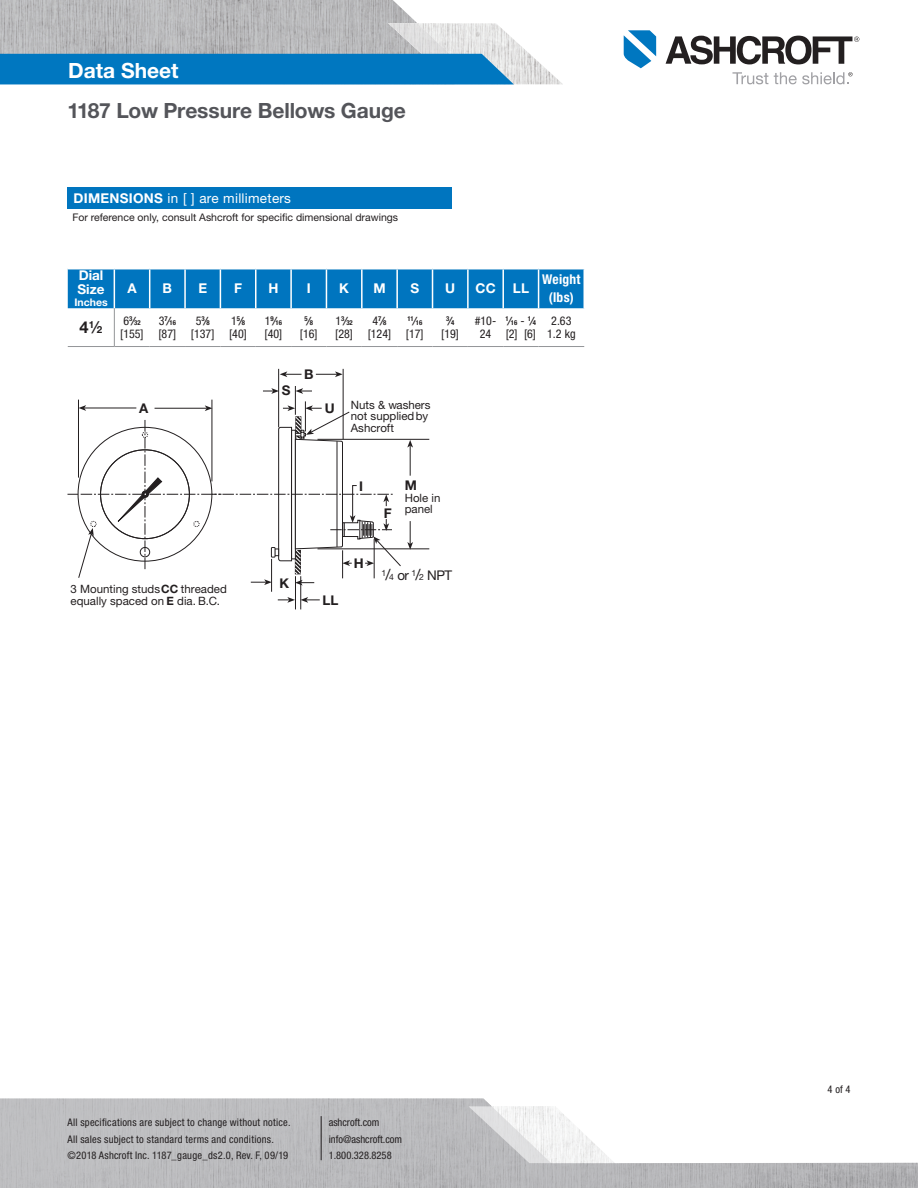
<style>
.page{position:relative;width:918px;height:1188px;background:#fff}
.page>*{position:absolute;margin:0;border:0;box-sizing:border-box;transform-origin:0 0}
.t1{font:700 21px "Helvetica Neue LT Pro";letter-spacing:-.005em;color:#54555a}
.t2{font:700 21px "Helvetica Neue LT Pro";color:#fff}
.Gauge_Size{font:700 16.35px "Helvetica Neue LT Pro";color:#231f20}
.t3{font:13.5px "Helvetica Neue LT Pro";letter-spacing:.02em;color:#fff}
.TABLE_Header{font:700 13.5px/13.2px "Helvetica Neue LT Pro";color:#fff}
.TABLE_Header-2{font:700 condensed 13.5px/18px "Helvetica Neue LT Pro";letter-spacing:.02em;color:#fff;text-align:center}
.t4{font:700 13.35px "Helvetica Neue LT Std";color:#231f20}
.t5{font:13.35px "Helvetica Neue LT Pro";color:#231f20}
.TABLE_Fractions{font:condensed 12px/13.4px "Helvetica Neue LT Pro";color:#231f20;text-align:center}
.t6{font:11.55px/11.4px "Helvetica Neue LT Pro";color:#231f20}
.t7{font:condensed 10.5px/16.5px "Helvetica Neue LT Pro";letter-spacing:.02em;color:#231f20}
.t8{font:10.5px "Helvetica Neue LT Pro";color:#231f20}
.t9{font:condensed 10.5px/16.5px "Helvetica Neue LT Pro";color:#231f20}
.TABLE_Header-3{font:700 10.5px "Helvetica Neue LT Pro";color:#fff}
.TABLE_Fractions-2{font:700 condensed 6.75px "Helvetica Neue LT Pro";color:#231f20}
.s1{font-weight:700}
.s2{font-size:9.9px}
.s3{font-weight:400;font-size:12px}
.s4{font-size:11.25px}
.s5{font-family:"Helvetica Neue LT Std";font-weight:700}
.s6{font-size:15.3px}
.s7{font-size:8.55px}
</style>
<div class="page">
<svg style="left:0;top:1098px;width:918px;height:90px;fill:#bdbdc0"></svg>
<svg style="left:468px;top:1106px;width:152px;height:57px"></svg>
<hr style="left:4px;top:84px;width:451px;height:1px;background:#ceced0">
<img style="left:0;top:0;width:417px;height:23px">
<svg style="left:732px;top:72px;width:36px;height:12px"></svg>
<svg style="left:624px;top:30px;width:32px;height:38px"></svg>
<svg style="left:666px;top:36px;width:193px;height:28px"></svg>
<svg style="left:0;top:23px;width:562px;height:61px;background:#70a5c5"></svg>
<svg style="left:774px;top:72px;width:79px;height:12px"></svg>
<hr style="left:321px;top:1116px;width:1px;height:44px;background:#231f20">
<div style="left:68px;top:269px;width:516px;height:39px;background:#0075bf"></div>
<hr style="left:114px;top:269px;width:1px;height:39px;background:#fff">
<hr style="left:149px;top:269px;width:1px;height:39px;background:#fff">
<hr style="left:184px;top:269px;width:2px;height:39px;background:#fff">
<hr style="left:220px;top:269px;width:1px;height:39px;background:#fff">
<hr style="left:255px;top:269px;width:2px;height:39px;background:#fff">
<hr style="left:290px;top:269px;width:2px;height:39px;background:#fff">
<hr style="left:326px;top:269px;width:1px;height:39px;background:#fff">
<hr style="left:361px;top:269px;width:2px;height:39px;background:#fff">
<hr style="left:396px;top:269px;width:2px;height:39px;background:#fff">
<hr style="left:432px;top:269px;width:1px;height:39px;background:#fff">
<hr style="left:467px;top:269px;width:2px;height:39px;background:#fff">
<hr style="left:502px;top:269px;width:2px;height:39px;background:#fff">
<hr style="left:538px;top:269px;width:1px;height:39px;background:#fff">
<hr style="left:114px;top:308px;width:1px;height:38px;background:#939598">
<hr style="left:68px;top:346px;width:46px;height:1px;background:#939598">
<hr style="left:114px;top:346px;width:36px;height:1px;background:#939598">
<hr style="left:150px;top:346px;width:35px;height:1px;background:#939598">
<hr style="left:185px;top:346px;width:35px;height:1px;background:#939598">
<hr style="left:220px;top:346px;width:36px;height:1px;background:#939598">
<hr style="left:256px;top:346px;width:35px;height:1px;background:#939598">
<hr style="left:291px;top:346px;width:35px;height:1px;background:#939598">
<hr style="left:326px;top:346px;width:36px;height:1px;background:#939598">
<hr style="left:362px;top:346px;width:35px;height:1px;background:#939598">
<hr style="left:397px;top:346px;width:36px;height:1px;background:#939598">
<hr style="left:433px;top:346px;width:35px;height:1px;background:#939598">
<hr style="left:468px;top:346px;width:35px;height:1px;background:#939598">
<hr style="left:503px;top:346px;width:36px;height:1px;background:#939598">
<hr style="left:539px;top:346px;width:45px;height:1px;background:#939598">
<hr style="left:278px;top:369px;width:1px;height:58px;background:#231f20">
<hr style="left:317px;top:439px;width:112px;height:1px;background:#231f20">
<svg style="left:278px;top:597px;width:17px;height:6px"></svg>
<svg style="left:301px;top:597px;width:19px;height:6px"></svg>
<hr style="left:300px;top:576px;width:1px;height:33px;background:#231f20">
<hr style="left:271px;top:559px;width:1px;height:33px;background:#231f20">
<hr style="left:295px;top:576px;width:1px;height:33px;background:#231f20">
<hr style="left:410px;top:446px;width:1px;height:30px;background:#231f20">
<hr style="left:317px;top:549px;width:112px;height:1px;background:#231f20">
<svg style="left:407px;top:440px;width:6px;height:8px"></svg>
<svg style="left:407px;top:521px;width:6px;height:29px"></svg>
<svg style="left:68px;top:386px;width:333px;height:200px"></svg>
<hr style="left:343px;top:369px;width:1px;height:70px;background:#231f20">
<svg style="left:280px;top:371px;width:22px;height:6px"></svg>
<svg style="left:316px;top:371px;width:27px;height:6px"></svg>
<div style="left:68px;top:187px;width:384px;height:22px;background:#0075bf"></div>
<h1 class="t2" style="left:68px;top:57px;width:112px">Data Sheet</h1>
<h1 class="t1" style="left:68px;top:98px;width:340px">1187 Low Pressure Bellows Gauge</h1>
<p class="t3" style="left:74px;top:189px;width:219px"><span class="s1">DIMENSIONS</span> in [ ] are millimeters</p>
<p class="t8" style="left:72px;top:211px;width:327px">For reference only, consult Ashcroft for specific dimensional drawings</p>
<p class="TABLE_Header" style="left:78px;top:269px;width:28px">Dial<br>Size</p>
<p class="TABLE_Header-3" style="left:74px;top:296px;width:35px">Inches</p>
<p class="TABLE_Header" style="left:127px;top:282px;width:11px">A</p>
<p class="TABLE_Header" style="left:163px;top:282px;width:11px">B</p>
<p class="TABLE_Header" style="left:198px;top:282px;width:10px">E</p>
<p class="TABLE_Header" style="left:234px;top:282px;width:10px">F</p>
<p class="TABLE_Header" style="left:268px;top:282px;width:12px">H</p>
<p class="TABLE_Header" style="left:307px;top:282px;width:5px">I</p>
<p class="TABLE_Header" style="left:339px;top:282px;width:11px">K</p>
<p class="TABLE_Header" style="left:373px;top:282px;width:14px">M</p>
<p class="TABLE_Header" style="left:410px;top:282px;width:10px">S</p>
<p class="TABLE_Header" style="left:445px;top:282px;width:12px">U</p>
<p class="TABLE_Header" style="left:475px;top:282px;width:22px">CC</p>
<p class="TABLE_Header" style="left:513px;top:282px;width:18px">LL</p>
<p class="TABLE_Header-2" style="left:542px;top:271px;width:40px">Weight (lbs)</p>
<p class="Gauge_Size" style="left:80px;top:317px;width:24px">4<sup>1</sup>⁄<span class="s2">2</span></p>
<p class="TABLE_Fractions-2" style="left:123px;top:319px;width:19px"><span class="s3">6</span>3<span class="s4">⁄</span>32</p>
<p class="TABLE_Fractions" style="left:120px;top:327px;width:25px">[155]</p>
<p class="TABLE_Fractions-2" style="left:159px;top:319px;width:19px"><span class="s3">3</span>7<span class="s4">⁄</span>16</p>
<p class="TABLE_Fractions" style="left:159px;top:327px;width:19px">[87]</p>
<p class="TABLE_Fractions-2" style="left:196px;top:317px;width:16px"><span class="s3">5</span>3<span class="s4">⁄</span>8</p>
<p class="TABLE_Fractions" style="left:191px;top:327px;width:25px">[137]</p>
<p class="TABLE_Fractions-2" style="left:231px;top:317px;width:16px"><span class="s3">1</span>5<span class="s4">⁄</span>8</p>
<p class="TABLE_Fractions" style="left:229px;top:327px;width:19px">[40]</p>
<p class="t4" style="left:139px;top:400px;width:11px">A</p>
<p class="TABLE_Fractions-2" style="left:265px;top:319px;width:19px"><span class="s3">1</span>9<span class="s4">⁄</span>16</p>
<p class="TABLE_Fractions" style="left:265px;top:327px;width:19px">[40]</p>
<p class="TABLE_Fractions-2" style="left:305px;top:317px;width:10px">5<span class="s4">⁄</span>8</p>
<p class="TABLE_Fractions" style="left:300px;top:327px;width:19px">[16]</p>
<p class="TABLE_Fractions-2" style="left:335px;top:319px;width:19px"><span class="s3">1</span>3<span class="s4">⁄</span>32</p>
<p class="TABLE_Fractions" style="left:335px;top:327px;width:19px">[28]</p>
<p class="TABLE_Fractions-2" style="left:372px;top:317px;width:16px"><span class="s3">4</span>7<span class="s4">⁄</span>8</p>
<p class="TABLE_Fractions" style="left:368px;top:327px;width:25px">[124]</p>
<p class="TABLE_Fractions-2" style="left:407px;top:317px;width:16px">11<span class="s4">⁄</span>16</p>
<p class="TABLE_Fractions" style="left:406px;top:327px;width:19px">[17]</p>
<p class="t4" style="left:282px;top:382px;width:10px">S</p>
<p class="t4" style="left:304px;top:366px;width:11px">B</p>
<p class="t4" style="left:325px;top:400px;width:11px">U</p>
<p class="t6" style="left:351px;top:399px;width:81px">Nuts &amp; washers not supplied by<br>Ashcroft</p>
<p class="TABLE_Fractions-2" style="left:446px;top:317px;width:10px">3<span class="s4">⁄</span>4</p>
<p class="TABLE_Fractions" style="left:441px;top:327px;width:19px">[19]</p>
<p class="TABLE_Fractions" style="left:475px;top:314px;width:23px">#10-<br>24</p>
<p class="TABLE_Fractions-2" style="left:506px;top:319px;width:32px">1<span class="s4">⁄</span>16 <span class="s3">-</span> 1<span class="s4">⁄</span>4</p>
<p class="TABLE_Fractions" style="left:506px;top:327px;width:32px">[2] [6]</p>
<p class="TABLE_Fractions" style="left:551px;top:314px;width:22px">2.63</p>
<p class="TABLE_Fractions" style="left:547px;top:327px;width:30px">1.2 kg</p>
<p class="t6" style="left:71px;top:583px;width:158px">3 Mounting studs <span class="s5">CC</span> threaded equally spaced on <span class="s5">E</span> dia. B.C.</p>
<p class="t4" style="left:280px;top:575px;width:11px">K</p>
<p class="t4" style="left:359px;top:478px;width:5px">I</p>
<p class="t4" style="left:323px;top:592px;width:17px">LL</p>
<p class="t4" style="left:354px;top:555px;width:11px">H</p>
<p class="t4" style="left:384px;top:505px;width:9px">F</p>
<p class="t4" style="left:405px;top:477px;width:14px">M</p>
<p class="t6" style="left:405px;top:492px;width:37px">Hole in panel</p>
<p class="t5" style="left:382px;top:567px;width:72px"><sup>1</sup><span class="s6">/</span><span class="s7">4</span> or <sup>1</sup><span class="s6">/</span><span class="s7">2</span> NPT</p>
<p class="t7" style="left:68px;top:1114px;width:225px">All specifications are subject to change without notice.<br>All sales subject to standard terms and conditions. ©2018 Ashcroft Inc. 1187_gauge_ds2.0, Rev. F, 09/19</p>
<p class="t9" style="left:329px;top:1114px;width:75px">ashcroft.com info@ashcroft.com<br>1.800.328.8258</p>
<p class="t7" style="left:828px;top:1081px;width:24px">4 of 4</p>
</div>
